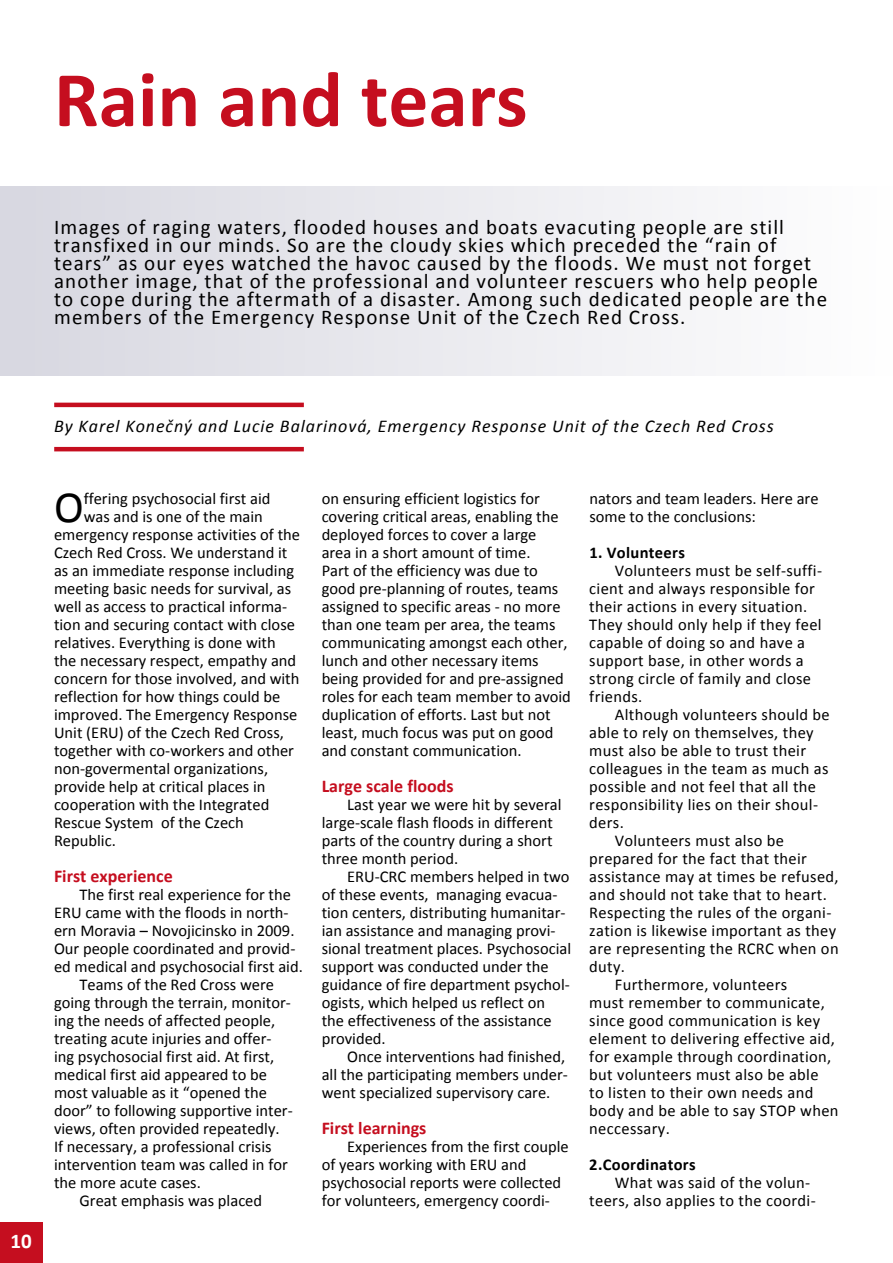
<style>
.page{position:relative;width:893px;height:1263px;background:#fff}
.page>*{position:absolute;margin:0;border:0;box-sizing:border-box;transform-origin:0 0}
.t1{font:700 79.5px "Calibri";color:#c50e1f}
.t2{font:44.85px "Calibri";color:#000}
.t3{font:21px/18px "Calibri";letter-spacing:.05em;color:#000}
.t4{font:700 21px "Calibri";color:#fff}
.t5{font:italic 18px "Calibri";letter-spacing:.05em;color:#000}
.t6{font:700 18px "Calibri";color:#c50e1f}
.t7{font:16.5px/18px "Calibri";color:#000}
.t8{font:16.5px/18px "Calibri";letter-spacing:.02em;color:#000}
.t9{font:700 16.5px "Calibri";letter-spacing:.02em;color:#000}
</style>
<div class="page">
<div style="left:0;top:1222px;width:42px;height:41px;background:#c50e1f"></div>
<hr style="left:54px;top:447px;width:250px;height:4px;background:#c50e1f">
<hr style="left:54px;top:403px;width:250px;height:4px;background:#c50e1f">
<div style="left:0;top:186px;width:893px;height:189px;background:linear-gradient(to right,#d7d7e0,#fefefe)"></div>
<h1 class="t1" style="left:54px;top:49px;width:475px">Rain and tears</h1>
<p class="t3" style="left:54px;top:218px;width:774px">Images of raging waters, flooded houses and boats evacuting people are still transfixed in our minds. So are the cloudy skies which preceded the “rain of tears” as our eyes watched the havoc caused by the floods. We must not forget another image, that of the professional and volunteer rescuers who help people to cope during the aftermath of a disaster. Among such dedicated people are the members of the Emergency Response Unit of the Czech Red Cross.</p>
<p class="t4" style="left:10px;top:1228px;width:23px">10</p>
<p class="t5" style="left:54px;top:413px;width:721px">By Karel Konečný and Lucie Balarinová, Emergency Response Unit of the Czech Red Cross</p>
<h2 class="t2" style="left:54px;top:479px;width:31px">O</h2>
<p class="t7" style="left:84px;top:490px;width:188px">ffering psychosocial first aid</p>
<p class="t7" style="left:84px;top:508px;width:181px">was and is one of the main</p>
<p class="t7" style="left:54px;top:526px;width:248px">emergency response activities of the</p>
<p class="t7" style="left:54px;top:544px;width:235px">Czech Red Cross. We understand it</p>
<p class="t7" style="left:54px;top:562px;width:242px">as an immediate response including</p>
<p class="t7" style="left:54px;top:580px;width:239px">meeting basic needs for survival, as</p>
<p class="t7" style="left:54px;top:598px;width:235px">well as access to practical informa-</p>
<p class="t7" style="left:54px;top:616px;width:242px">tion and securing contact with close</p>
<p class="t7" style="left:54px;top:634px;width:223px">relatives. Everything is done with</p>
<p class="t7" style="left:54px;top:652px;width:244px">the necessary respect, empathy and</p>
<p class="t7" style="left:54px;top:670px;width:247px">concern for those involved, and with</p>
<p class="t7" style="left:54px;top:688px;width:228px">reflection for how things could be</p>
<p class="t7" style="left:54px;top:706px;width:245px">improved. The Emergency Response</p>
<p class="t7" style="left:54px;top:724px;width:231px">Unit (ERU) of the Czech Red Cross,</p>
<p class="t7" style="left:54px;top:742px;width:242px">together with co-workers and other</p>
<p class="t7" style="left:54px;top:760px;width:216px">non-govermental organizations,</p>
<p class="t7" style="left:54px;top:778px;width:213px">provide help at critical places in</p>
<p class="t7" style="left:54px;top:796px;width:217px">cooperation with the Integrated</p>
<p class="t7" style="left:54px;top:814px;width:191px">Rescue System of the Czech</p>
<p class="t7" style="left:54px;top:832px;width:63px">Republic.</p>
<p class="t6" style="left:54px;top:865px;width:120px">First experience</p>
<p class="t7" style="left:80px;top:886px;width:213px">The first real experience for the</p>
<p class="t7" style="left:54px;top:904px;width:236px">ERU came with the floods in north-</p>
<p class="t7" style="left:54px;top:922px;width:242px">ern Moravia – Novojicinsko in 2009.</p>
<p class="t7" style="left:54px;top:940px;width:243px">Our people coordinated and provid-</p>
<p class="t7" style="left:54px;top:958px;width:250px">ed medical and psychosocial first aid.</p>
<p class="t7" style="left:80px;top:976px;width:196px">Teams of the Red Cross were</p>
<p class="t7" style="left:54px;top:994px;width:238px">going through the terrain, monitor-</p>
<p class="t7" style="left:54px;top:1012px;width:223px">ing the needs of affected people,</p>
<p class="t7" style="left:54px;top:1030px;width:219px">treating acute injuries and offer-</p>
<p class="t7" style="left:54px;top:1048px;width:222px">ing psychosocial first aid. At first,</p>
<p class="t7" style="left:54px;top:1066px;width:215px">medical first aid appeared to be</p>
<p class="t7" style="left:54px;top:1084px;width:214px">most valuable as it “opened the</p>
<p class="t7" style="left:54px;top:1102px;width:240px">door” to following supportive inter-</p>
<p class="t7" style="left:54px;top:1120px;width:227px">views, often provided repeatedly.</p>
<p class="t7" style="left:54px;top:1138px;width:219px">If necessary, a professional crisis</p>
<p class="t7" style="left:54px;top:1156px;width:235px">intervention team was called in for</p>
<p class="t7" style="left:54px;top:1174px;width:148px">the more acute cases.</p>
<p class="t7" style="left:80px;top:1192px;width:184px">Great emphasis was placed</p>
<p class="t7" style="left:322px;top:490px;width:251px">on ensuring efficient logistics for covering critical areas, enabling the deployed forces to cover a large<br>area in a short amount of time.<br>Part of the efficiency was due to good pre-planning of routes, teams assigned to specific areas - no more than one team per area, the teams communicating amongst each other, lunch and other necessary items being provided for and pre-assigned roles for each team member to avoid duplication of efforts. Last but not least, much focus was put on good and constant communication.</p>
<p class="t6" style="left:322px;top:775px;width:134px">Large scale floods</p>
<p class="t7" style="left:322px;top:796px;width:241px;text-indent:25px">Last year we were hit by several large-scale flash floods in different parts of the country during a short three month period.</p>
<p class="t7" style="left:322px;top:868px;width:251px;text-indent:25px">ERU-CRC members helped in two of these events, managing evacua&shy;tion centers, distributing humanitar&shy;ian assistance and managing provi&shy;sional treatment places. Psychosocial support was conducted under the guidance of fire department psychol&shy;ogists, which helped us reflect on the effectiveness of the assistance provided.</p>
<p class="t7" style="left:322px;top:1048px;width:248px;text-indent:25px">Once interventions had finished, all the participating members under&shy;went specialized supervisory care.</p>
<p class="t6" style="left:322px;top:1117px;width:106px">First learnings</p>
<p class="t7" style="left:322px;top:1138px;width:249px;text-indent:25px">Experiences from the first couple of years working with ERU and psychosocial reports were collected for volunteers, emergency coordi-</p>
<p class="t7" style="left:589px;top:490px;width:231px">nators and team leaders. Here are some to the conclusions:</p>
<p class="t9" style="left:589px;top:542px;width:97px">1. Volunteers</p>
<p class="t8" style="left:589px;top:562px;width:234px;text-indent:26px">Volunteers must be self-suffi&shy;cient and always responsible for their actions in every situation.<br>They should only help if they feel capable of doing so and have a support base, in other words a strong circle of family and close friends.</p>
<p class="t8" style="left:615px;top:706px;width:216px">Although volunteers should be</p>
<p class="t8" style="left:589px;top:724px;width:226px">able to rely on themselves, they</p>
<p class="t8" style="left:589px;top:742px;width:218px">must also be able to trust their</p>
<p class="t8" style="left:589px;top:760px;width:241px">colleagues in the team as much as</p>
<p class="t8" style="left:589px;top:778px;width:228px">possible and not feel that all the</p>
<p class="t8" style="left:589px;top:796px;width:230px">responsibility lies on their shoul-</p>
<p class="t7" style="left:589px;top:814px;width:36px">ders.</p>
<p class="t8" style="left:615px;top:832px;width:171px">Volunteers must also be</p>
<p class="t8" style="left:589px;top:850px;width:219px">prepared for the fact that their</p>
<p class="t8" style="left:589px;top:868px;width:251px">assistance may at times be refused,</p>
<p class="t8" style="left:589px;top:886px;width:239px">and should not take that to heart.</p>
<p class="t8" style="left:589px;top:904px;width:244px">Respecting the rules of the organi-</p>
<p class="t8" style="left:589px;top:922px;width:248px">zation is likewise important as they</p>
<p class="t8" style="left:589px;top:940px;width:251px">are representing the RCRC when on</p>
<p class="t7" style="left:589px;top:958px;width:37px">duty.</p>
<p class="t8" style="left:615px;top:976px;width:174px">Furthermore, volunteers</p>
<p class="t8" style="left:589px;top:994px;width:237px">must remember to communicate,</p>
<p class="t8" style="left:589px;top:1012px;width:232px">since good communication is key</p>
<p class="t8" style="left:589px;top:1030px;width:247px">element to delivering effective aid,</p>
<p class="t8" style="left:589px;top:1048px;width:244px">for example through coordination,</p>
<p class="t8" style="left:589px;top:1066px;width:231px">but volunteers must also be able</p>
<p class="t8" style="left:589px;top:1084px;width:225px">to listen to their own needs and</p>
<p class="t8" style="left:589px;top:1102px;width:251px">body and be able to say STOP when</p>
<p class="t8" style="left:589px;top:1120px;width:82px">neccessary.</p>
<p class="t9" style="left:589px;top:1154px;width:108px">2.Coordinators</p>
<p class="t8" style="left:589px;top:1174px;width:228px;text-indent:26px">What was said of the volun&shy;teers, also applies to the coordi-</p>
</div>
